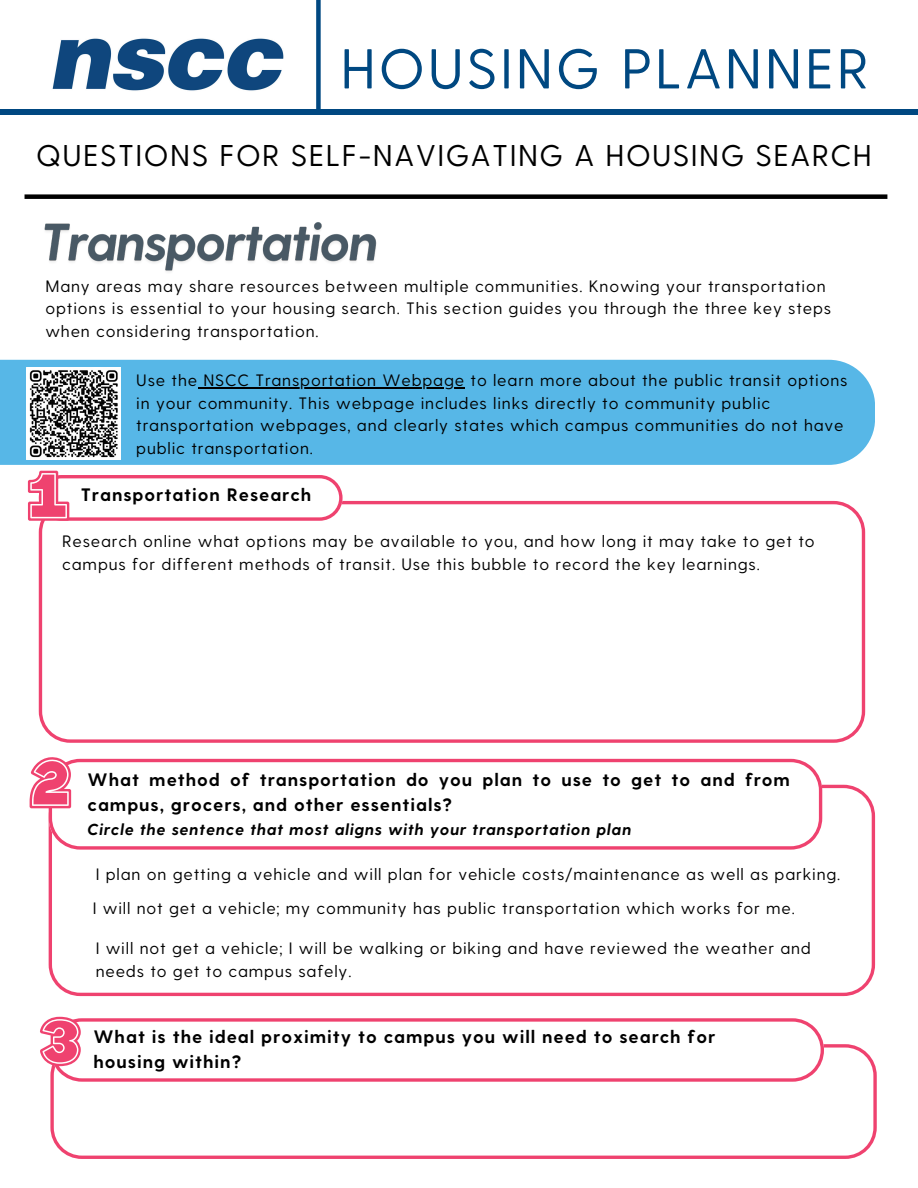
<style>
.page{position:relative;width:918px;height:1188px;background:#fff}
.page>*{position:absolute;margin:0;border:0;box-sizing:border-box;transform-origin:0 0}
.t1{font:56.1px "Greycliff CF";letter-spacing:.05em;color:#004881}
.t2{font:30px "Greycliff CF";letter-spacing:.05em;color:#000}
.t3{font:700 18px/24.8px "Greycliff CF";letter-spacing:.05em;color:#000}
.t4{font:16.5px/22.5px "Greycliff CF";letter-spacing:.05em;color:#000}
.t5{font:italic 700 16.05px "Greycliff CF";letter-spacing:.05em;color:#000}
</style>
<div class="page">
<div style="left:25px;top:194px;width:862px;height:5px;background:#000"></div>
<svg style="left:49px;top:785px;width:826px;height:211px"></svg>
<svg style="left:49px;top:759px;width:773px;height:91px"></svg>
<svg style="left:39px;top:501px;width:826px;height:242px"></svg>
<svg style="left:50px;top:1044px;width:827px;height:115px"></svg>
<svg style="left:50px;top:1018px;width:774px;height:63px"></svg>
<div style="left:0;top:360px;width:875px;height:105px;background:#57b7e7"></div>
<img style="left:27px;top:367px;width:93px;height:92px">
<svg style="left:28px;top:471px;width:315px;height:50px"></svg>
<svg style="left:30px;top:757px;width:41px;height:51px"></svg>
<svg style="left:40px;top:1017px;width:40px;height:49px"></svg>
<img style="left:44px;top:222px;width:333px;height:50px">
<hr style="left:198px;top:388px;width:267px;height:1px;background:#000">
<div style="left:0;top:109px;width:918px;height:6px;background:#004881"></div>
<div style="left:316px;top:0;width:5px;height:112px;background:#004881"></div>
<img style="left:52px;top:38px;width:232px;height:53px">
<p class="t1" style="left:340px;top:32px;width:530px">HOUSING PLANNER</p>
<h1 class="t2" style="left:36px;top:136px;width:837px">QUESTIONS FOR SELF-NAVIGATING A HOUSING SEARCH</h1>
<p class="t4" style="left:45px;top:274px;width:787px">Many areas may share resources between multiple communities. Knowing your transportation options is essential to your housing search. This section guides you through the three key steps when considering transportation.</p>
<h3 class="t4" style="left:136px;top:368px;width:713px">Use the NSCC Transportation Webpage to learn more about the public transit options</h3>
<p class="t4" style="left:136px;top:391px;width:709px">in your community. This webpage includes links directly to community public transportation webpages, and clearly states which campus communities do not have public transportation.</p>
<p class="t3" style="left:81px;top:481px;width:232px">Transportation Research</p>
<h4 class="t4" style="left:62px;top:529px;width:754px">Research online what options may be available to you, and how long it may take to get to campus for different methods of transit. Use this bubble to record the key learnings.</h4>
<h5 class="t3" style="left:88px;top:766px;width:704px">What method of transportation do you plan to use to get to and from campus, grocers, and other essentials?</h5>
<p class="t5" style="left:88px;top:819px;width:545px">Circle the sentence that most aligns with your transportation plan</p>
<p class="t4" style="left:96px;top:862px;width:746px">I plan on getting a vehicle and will plan for vehicle costs/maintenance as well as parking.</p>
<h5 class="t4" style="left:93px;top:896px;width:704px">I will not get a vehicle; my community has public transportation which works for me.</h5>
<p class="t4" style="left:96px;top:936px;width:717px">I will not get a vehicle; I will be walking or biking and have reviewed the weather and needs to get to campus safely.</p>
<h5 class="t3" style="left:94px;top:1023px;width:623px">What is the ideal proximity to campus you will need to search for housing within?</h5>
</div>
